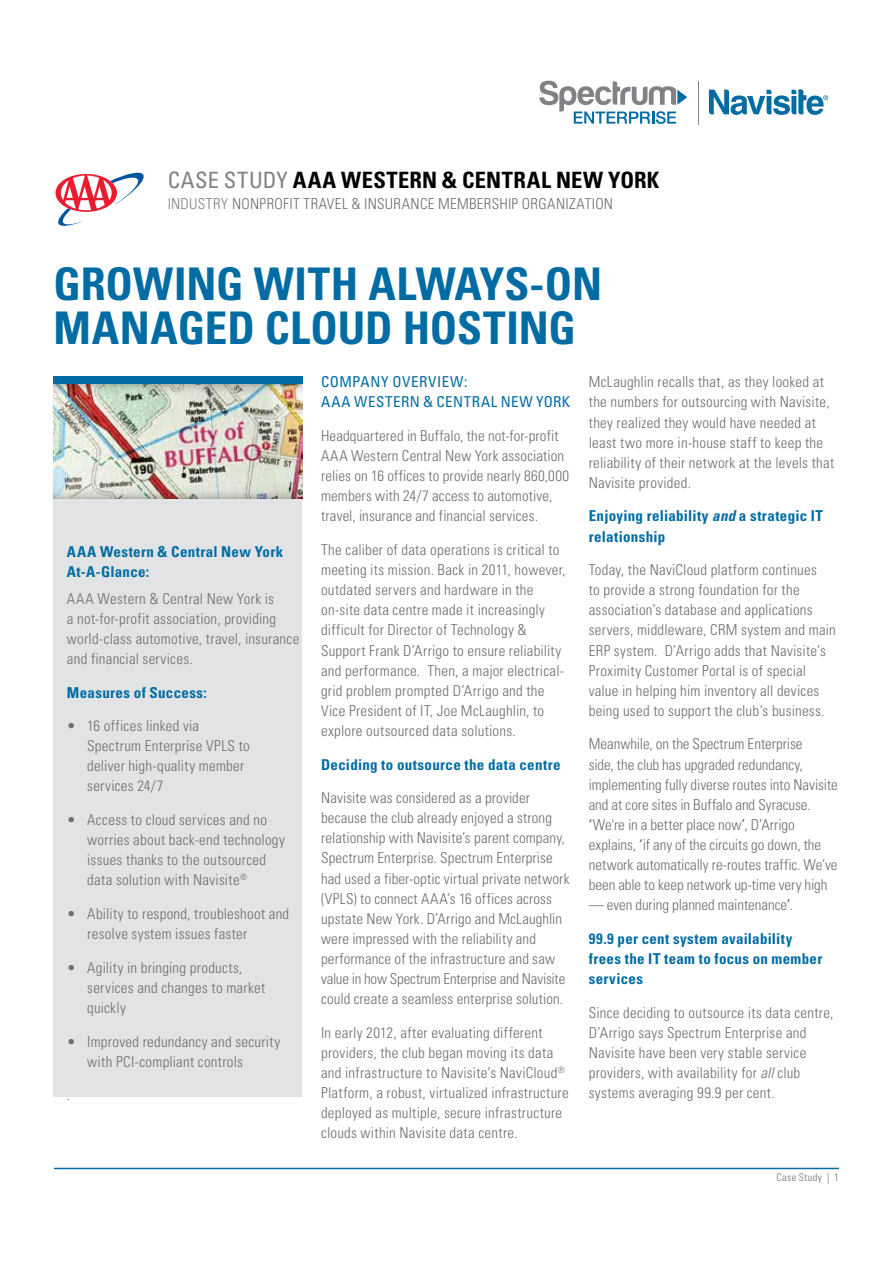
<style>
.page{position:relative;width:893px;height:1263px;background:#fff}
.page>*{position:absolute;margin:0;border:0;box-sizing:border-box;transform-origin:0 0}
.t1{font:700 condensed 45px/43.5px "Univers LT Std";letter-spacing:-.005em;color:#006ca3}
.t2{font:700 condensed 22.5px "Univers LT Std";letter-spacing:.02em;color:#000}
.t3{font:300 condensed 15px/20.1px "Univers LT Std";letter-spacing:.015em;color:#6d6e71}
.t4{font:700 condensed 15px/20.1px "Univers LT Std";letter-spacing:.02em;color:#006ca3}
.t5{font:condensed 15px/20.1px "Univers LT Std";letter-spacing:.04em;color:#006ca3}
.t6{font:300 condensed 15px "Univers LT Std";letter-spacing:-.005em;color:#6d6e71}
.t7{font:300 condensed 10.5px "Univers LT Std";letter-spacing:.04em;color:#6d6e71}
.s1{font-weight:400;color:#808285}
.s2{color:#808285}
.s3{font-style:italic}
.s4{font-weight:400}
</style>
<div class="page">
<hr style="left:54px;top:1168px;width:785px;height:1px;background:#006ca3">
<svg style="left:56px;top:172px;width:88px;height:54px"></svg>
<svg style="left:709px;top:89px;width:119px;height:26px"></svg>
<hr style="left:698px;top:81px;width:1px;height:44px;background:#808285">
<svg style="left:539px;top:81px;width:148px;height:43px"></svg>
<div style="left:53px;top:376px;width:249px;height:721px;background:#e2e3e4"></div>
<div style="left:53px;top:376px;width:249px;height:8px;background:#006ca3"></div>
<img style="left:53px;top:384px;width:249px;height:115px">
<h2 class="t2" style="left:168px;top:166px;width:493px"><span class="s1">CASE STUDY</span> AAA WESTERN &amp; CENTRAL NEW YORK</h2>
<p class="t3" style="left:168px;top:194px;width:447px"><span class="s2">INDUSTRY</span> NONPROFIT TRAVEL &amp; INSURANCE MEMBERSHIP ORGANIZATION</p>
<h1 class="t1" style="left:53px;top:262px;width:550px">GROWING WITH ALWAYS-ON<br>MANAGED CLOUD HOSTING</h1>
<p class="t4" style="left:67px;top:541px;width:218px">AAA Western &amp; Central New York<br>At-A-Glance:</p>
<p class="t3" style="left:67px;top:588px;width:234px">AAA Western &amp; Central New York is<br>a not-for-profit association, providing world-class automotive, travel, insurance and financial services.</p>
<p class="t4" style="left:67px;top:682px;width:141px">Measures of Success:</p>
<p class="t3" style="left:87px;top:716px;width:164px;text-indent:-20px">• 16 offices linked via<br>Spectrum Enterprise VPLS to deliver high-quality member services 24/7</p>
<p class="t3" style="left:87px;top:810px;width:199px;text-indent:-20px">• Access to cloud services and no worries about back-end technology issues thanks to the outsourced data solution with Navisite<sup>®</sup></p>
<p class="t3" style="left:87px;top:904px;width:204px;text-indent:-20px">• Ability to respond, troubleshoot and resolve system issues faster</p>
<p class="t3" style="left:87px;top:957px;width:179px;text-indent:-20px">• Agility in bringing products, services and changes to market quickly</p>
<p class="t3" style="left:87px;top:1031px;width:194px;text-indent:-20px">• Improved redundancy and security with PCI-compliant controls</p>
<p class="t3" style="left:67px;top:1085px;width:5px">.</p>
<p class="t5" style="left:321px;top:372px;width:251px">COMPANY OVERVIEW:<br>AAA WESTERN &amp; CENTRAL NEW YORK</p>
<p class="t3" style="left:321px;top:426px;width:249px">Headquartered in Buffalo, the not-for-profit AAA Western Central New York association relies on 16 offices to provide nearly 860,000 members with 24/7 access to automotive, travel, insurance and financial services.</p>
<p class="t3" style="left:321px;top:540px;width:246px">The caliber of data operations is critical to meeting its mission. Back in 2011, however, outdated servers and hardware in the on-site data centre made it increasingly difficult for Director of Technology &amp; Support Frank D’Arrigo to ensure reliability and performance. Then, a major electrical&shy;grid problem prompted D’Arrigo and the Vice President of IT, Joe McLaughlin, to explore outsourced data solutions.</p>
<p class="t4" style="left:321px;top:754px;width:241px">Deciding to outsource the data centre</p>
<p class="t3" style="left:321px;top:788px;width:250px">Navisite was considered as a provider because the club already enjoyed a strong relationship with Navisite’s parent company, Spectrum Enterprise. Spectrum Enterprise had used a fiber-optic virtual private network (VPLS) to connect AAA’s 16 offices across upstate New York. D’Arrigo and McLaughlin were impressed with the reliability and performance of the infrastructure and saw value in how Spectrum Enterprise and Navisite could create a seamless enterprise solution.</p>
<p class="t3" style="left:321px;top:1022px;width:249px">In early 2012, after evaluating different providers, the club began moving its data and infrastructure to Navisite’s NaviCloud<sup>® </sup>Platform, a robust, virtualized infrastructure deployed as multiple, secure infrastructure clouds within Navisite data centre.</p>
<p class="t3" style="left:589px;top:372px;width:247px">McLaughlin recalls that, as they looked at the numbers for outsourcing with Navisite, they realized they would have needed at least two more in-house staff to keep the reliability of their network at the levels that Navisite provided.</p>
<p class="t4" style="left:589px;top:506px;width:236px">Enjoying reliability <span class="s3">and</span> a strategic IT relationship</p>
<p class="t3" style="left:589px;top:560px;width:249px">Today, the NaviCloud platform continues<br>to provide a strong foundation for the association’s database and applications servers, middleware, CRM system and main ERP system. D’Arrigo adds that Navisite’s Proximity Customer Portal is of special value in helping him inventory all devices being used to support the club’s business.</p>
<p class="t3" style="left:589px;top:734px;width:251px">Meanwhile, on the Spectrum Enterprise<br>side, the club has upgraded redundancy, implementing fully diverse routes into Navisite and at core sites in Buffalo and Syracuse. <span class="s4">‘</span>We're in a better place now<span class="s4">’</span>, D’Arrigo explains, <span class="s4">‘</span>if any of the circuits go down, the network automatically re-routes traffic. We’ve been able to keep network up-time very high</p>
<p class="t6" style="left:589px;top:896px;width:206px">— even during planned maintenance<span class="s4">’</span>.</p>
<p class="t4" style="left:589px;top:928px;width:235px">99.9 per cent system availability frees the IT team to focus on member services</p>
<p class="t3" style="left:589px;top:1002px;width:246px">Since deciding to outsource its data centre, D’Arrigo says Spectrum Enterprise and Navisite have been very stable service providers, with availability for <span class="s3">all</span> club systems averaging 99.9 per cent.</p>
<p class="t7" style="left:776px;top:1171px;width:64px">Case Study | 1</p>
</div>
